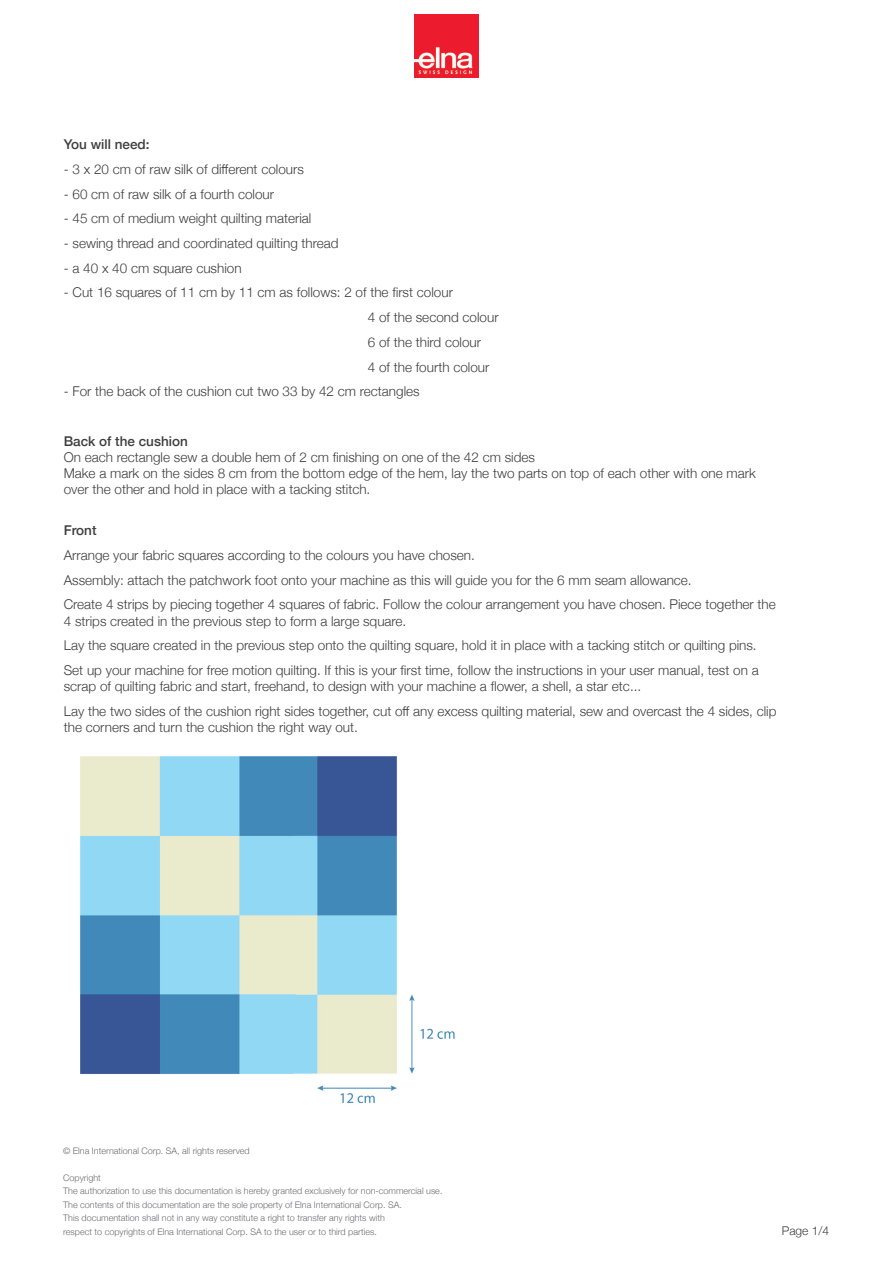
<style>
.page{position:relative;width:893px;height:1263px;background:#fff}
.page>*{position:absolute;margin:0;border:0;box-sizing:border-box;transform-origin:0 0}
.t1{font:300 13.5px/24.8px "Helvetica Neue";color:#3e3e3f}
.t2{font:500 13.5px "Helvetica Neue";color:#3e3e3f}
.t3{font:300 12px "Helvetica Neue";color:#3e3e3f}
.t4{font:300 9px/13.5px "Helvetica Neue";color:#6c6d70}
</style>
<div class="page">
<img style="left:414px;top:15px;width:65px;height:63px">
<img style="left:81px;top:757px;width:374px;height:347px">
<p class="t2" style="left:64px;top:134px;width:87px">You will need:</p>
<p class="t1" style="left:64px;top:156px;width:242px">- 3 x 20 cm of raw silk of different colours</p>
<p class="t1" style="left:64px;top:180px;width:212px">- 60 cm of raw silk of a fourth colour</p>
<p class="t1" style="left:64px;top:205px;width:249px">- 45 cm of medium weight quilting material</p>
<p class="t1" style="left:64px;top:230px;width:276px">- sewing thread and coordinated quilting thread</p>
<p class="t1" style="left:64px;top:255px;width:179px">- a 40 x 40 cm square cushion</p>
<p class="t1" style="left:368px;top:279px;width:132px;text-indent:-304px">- Cut 16 squares of 11 cm by 11 cm as follows: 2 of the first colour<br>4 of the second colour<br>6 of the third colour<br>4 of the fourth colour</p>
<p class="t1" style="left:64px;top:378px;width:357px">- For the back of the cushion cut two 33 by 42 cm rectangles</p>
<p class="t2" style="left:64px;top:430px;width:126px">Back of the cushion</p>
<p class="t1" style="left:64px;top:448px;width:694px;line-height:16.2px">On each rectangle sew a double hem of 2 cm finishing on one of the 42 cm sides<br>Make a mark on the sides 8 cm from the bottom edge of the hem, lay the two parts on top of each other with one mark over the other and hold in place with a tacking stitch.</p>
<p class="t2" style="left:64px;top:520px;width:34px">Front</p>
<p class="t1" style="left:64px;top:542px;width:714px">Arrange your fabric squares according to the colours you have chosen.<br>Assembly: attach the patchwork foot onto your machine as this will guide you for the 6 mm seam allowance.<br>Create 4 strips by piecing together 4 squares of fabric. Follow the colour arrangement you have chosen. Piece together the</p>
<p class="t1" style="left:64px;top:607px;width:696px">4 strips created in the previous step to form a large square.<br>Lay the square created in the previous step onto the quilting square, hold it in place with a tacking stitch or quilting pins.<br>Set up your machine for free motion quilting. If this is your first time, follow the instructions in your user manual, test on a</p>
<p class="t1" style="left:64px;top:673px;width:714px">scrap of quilting fabric and start, freehand, to design with your machine a flower, a shell, a star etc...<br>Lay the two sides of the cushion right sides together, cut off any excess quilting material, sew and overcast the 4 sides, clip</p>
<p class="t1" style="left:64px;top:714px;width:296px">the corners and turn the cushion the right way out.</p>
<p class="t4" style="left:63px;top:1143px;width:188px">© Elna International Corp. SA, all rights reserved</p>
<p class="t4" style="left:63px;top:1170px;width:381px">Copyright<br>The authorization to use this documentation is hereby granted exclusively for non-commercial use.<br>The contents of this documentation are the sole property of Elna International Corp. SA.<br>This documentation shall not in any way constitute a right to transfer any rights with<br>respect to copyrights of Elna International Corp. SA to the user or to third parties.</p>
<p class="t3" style="left:782px;top:1221px;width:49px">Page 1/4</p>
</div>
